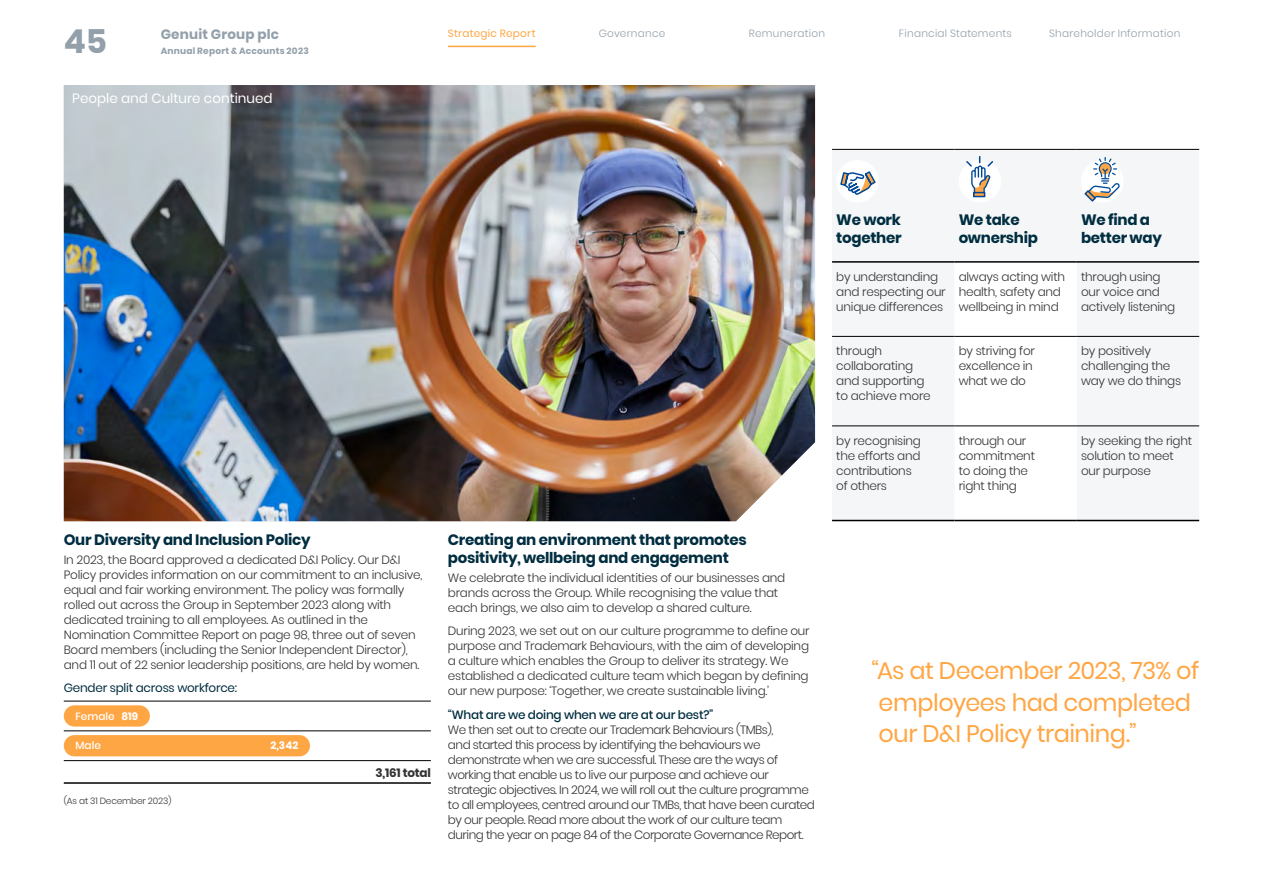
<style>
.page{position:relative;width:1263px;height:893px;background:#fff}
.page>*{position:absolute;margin:0;border:0;box-sizing:border-box;transform-origin:0 0}
.t1{font:700 33px "Poppins";color:#93a0aa}
.t2{font:24px/31.5px "Poppins";letter-spacing:-.02em;color:#ffa644}
.t3{font:700 15px/18px "Poppins";letter-spacing:-.02em;color:#002d40}
.t4{font:13.5px "Poppins";color:#fff}
.t5{font:700 13.5px "Poppins";letter-spacing:.015em;color:#93a0aa}
.t6{font:300 12px/15px "Poppins";letter-spacing:-.02em;color:#333}
.t7{font:300 12px/15px "Poppins";letter-spacing:-.04em;color:#333}
.t8{font:500 12px "Poppins";letter-spacing:-.02em;color:#002d40}
.t9{font:12px "Poppins";letter-spacing:-.02em;color:#002d40}
.t10{font:700 12px "Poppins";letter-spacing:-.02em;color:#333}
.t11{font:300 10.5px "Poppins";letter-spacing:.025em;color:#93a0aa}
.t12{font:10.5px "Poppins";letter-spacing:.025em;color:#ffa644}
.t13{font:500 10.5px "Poppins";color:#fff}
.t14{font:700 10.5px "Poppins";color:#fff}
.t15{font:700 9px "Poppins";letter-spacing:.025em;color:#93a0aa}
.t16{font:300 9px "Poppins";letter-spacing:-.02em;color:#333}
.s1{font-weight:700}
</style>
<div class="page">
<img style="left:64px;top:85px;width:751px;height:436px">
<svg style="left:832px;top:150px;width:367px;height:370px;fill:#f4f6f7"></svg>
<hr style="left:832px;top:336px;width:122px;height:1px;background:#000">
<hr style="left:954px;top:336px;width:123px;height:1px;background:#000">
<hr style="left:1077px;top:336px;width:122px;height:1px;background:#000">
<hr style="left:832px;top:149px;width:122px;height:1px;background:#000">
<hr style="left:954px;top:149px;width:123px;height:1px;background:#000">
<hr style="left:1077px;top:149px;width:122px;height:1px;background:#000">
<hr style="left:832px;top:261px;width:122px;height:2px;background:#000">
<hr style="left:954px;top:261px;width:123px;height:2px;background:#000">
<hr style="left:1077px;top:261px;width:122px;height:2px;background:#000">
<hr style="left:832px;top:426px;width:122px;height:1px;background:#000">
<hr style="left:954px;top:426px;width:123px;height:1px;background:#000">
<hr style="left:1077px;top:426px;width:122px;height:1px;background:#000">
<hr style="left:832px;top:520px;width:122px;height:1px;background:#000">
<hr style="left:954px;top:520px;width:123px;height:1px;background:#000">
<hr style="left:1077px;top:520px;width:122px;height:1px;background:#000">
<div style="left:836px;top:160px;width:43px;height:42px;background:#fff;border-radius:50%"></div>
<svg style="left:839px;top:170px;width:38px;height:26px"></svg>
<div style="left:959px;top:160px;width:42px;height:42px;background:#fff;border-radius:50%"></div>
<div style="left:973px;top:192px;width:12px;height:5px;border:2px solid #004996"></div>
<svg style="left:965px;top:156px;width:29px;height:38px"></svg>
<div style="left:1081px;top:160px;width:42px;height:42px;background:#fff;border-radius:50%"></div>
<svg style="left:1083px;top:157px;width:37px;height:45px"></svg>
<hr style="left:64px;top:782px;width:367px;height:2px;background:#000">
<hr style="left:64px;top:701px;width:367px;height:1px;background:#000">
<hr style="left:64px;top:731px;width:367px;height:1px;background:#000">
<hr style="left:64px;top:760px;width:367px;height:1px;background:#000">
<div style="left:64px;top:705px;width:86px;height:22px;background:#ffa644;border-radius:11px"></div>
<div style="left:64px;top:735px;width:246px;height:21px;background:#ffa644;border-radius:11px"></div>
<hr style="left:448px;top:46px;width:88px;height:1px;background:#ffa644">
<h1 class="t1" style="left:64px;top:22px;width:45px">45</h1>
<p class="t5" style="left:161px;top:27px;width:120px">Genuit Group plc</p>
<p class="t15" style="left:161px;top:46px;width:150px">Annual Report &amp; Accounts 2023</p>
<p class="t4" style="left:72px;top:91px;width:202px">People and Culture continued</p>
<p class="t12" style="left:448px;top:27px;width:89px">Strategic Report</p>
<p class="t11" style="left:599px;top:27px;width:68px">Governance</p>
<p class="t11" style="left:749px;top:27px;width:78px">Remuneration</p>
<p class="t11" style="left:899px;top:27px;width:114px">Financial Statements</p>
<p class="t11" style="left:1049px;top:27px;width:133px">Shareholder Information</p>
<p class="t3" style="left:64px;top:530px;width:248px">Our Diversity and Inclusion Policy</p>
<p class="t6" style="left:64px;top:552px;width:360px">In 2023, the Board approved a dedicated D&amp;I Policy. Our D&amp;I Policy provides information on our commitment to an inclusive, equal and fair working environment. The policy was formally rolled out across the Group in September 2023 along with dedicated training to all employees. As outlined in the Nomination Committee Report on page 98, three out of seven Board members (including the Senior Independent Director), and 11 out of 22 senior leadership positions, are held by women.</p>
<p class="t9" style="left:64px;top:681px;width:175px">Gender split across workforce:</p>
<p class="t13" style="left:75px;top:710px;width:64px">Female <span class="s1">819</span></p>
<p class="t13" style="left:75px;top:740px;width:27px">Male</p>
<p class="t14" style="left:271px;top:740px;width:29px">2,342</p>
<p class="t10" style="left:376px;top:765px;width:57px">3,161 total</p>
<p class="t16" style="left:64px;top:796px;width:109px">(As at 31 December 2023)</p>
<p class="t3" style="left:448px;top:530px;width:300px">Creating an environment that promotes positivity, wellbeing and engagement</p>
<p class="t6" style="left:448px;top:570px;width:339px">We celebrate the individual identities of our businesses and brands across the Group. While recognising the value that each brings, we also aim to develop a shared culture.</p>
<p class="t6" style="left:448px;top:624px;width:363px">During 2023, we set out on our culture programme to define our purpose and Trademark Behaviours, with the aim of developing a culture which enables the Group to deliver its strategy. We established a dedicated culture team which began by defining our new purpose: ‘Together, we create sustainable living.’</p>
<p class="t8" style="left:448px;top:708px;width:267px">“What are we doing when we are at our best?”</p>
<p class="t7" style="left:448px;top:722px;width:369px">We then set out to create our Trademark Behaviours (TMBs),<br>and started this process by identifying the behaviours we demonstrate when we are successful. These are the ways of working that enable us to live our purpose and achieve our strategic objectives. In 2024, we will roll out the culture programme to all employees, centred around our TMBs, that have been curated by our people. Read more about the work of our culture team during the year on page 84 of the Corporate Governance Report.</p>
<p class="t3" style="left:836px;top:211px;width:67px">We work together</p>
<p class="t3" style="left:959px;top:211px;width:81px">We take ownership</p>
<p class="t3" style="left:1081px;top:211px;width:82px">We find a better way</p>
<p class="t6" style="left:836px;top:269px;width:111px">by understanding and respecting our unique differences</p>
<p class="t6" style="left:959px;top:269px;width:108px">always acting with health, safety and wellbeing in mind</p>
<p class="t6" style="left:1081px;top:269px;width:96px">through using our voice and actively listening</p>
<p class="t6" style="left:836px;top:344px;width:96px">through collaborating and supporting to achieve more</p>
<p class="t6" style="left:959px;top:344px;width:78px">by striving for excellence in what we do</p>
<p class="t6" style="left:1081px;top:344px;width:102px">by positively challenging the way we do things</p>
<p class="t6" style="left:836px;top:433px;width:86px">by recognising the efforts and contributions of others</p>
<p class="t6" style="left:959px;top:433px;width:78px">through our commitment to doing the right thing</p>
<p class="t6" style="left:1081px;top:433px;width:113px">by seeking the right solution to meet our purpose</p>
<h2 class="t2" style="left:871px;top:655px;width:329px">“As at December 2023, 73% of employees had completed our D&amp;I Policy training.”</h2>
</div>
